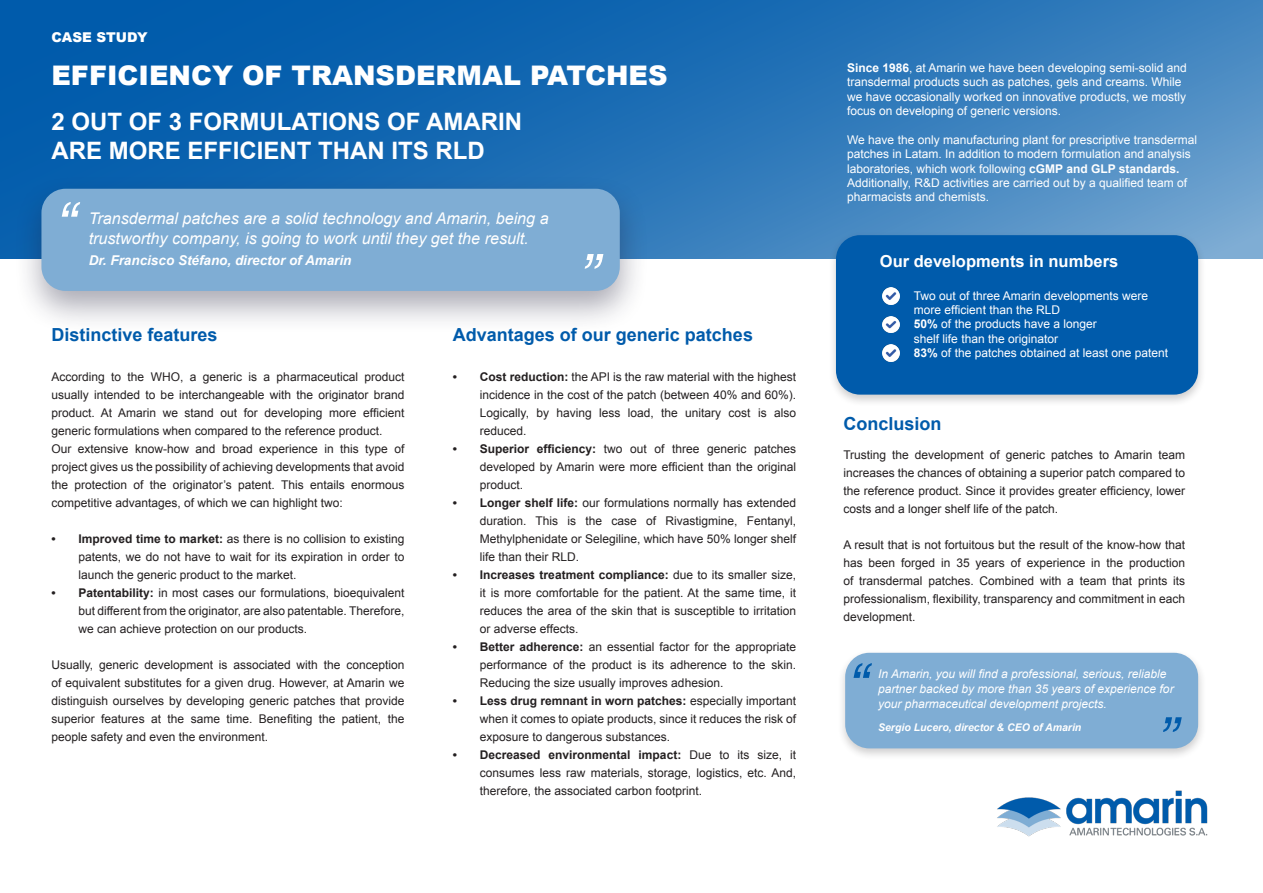
<style>
.page{position:relative;width:1263px;height:893px;background:#fff}
.page>*{position:absolute;margin:0;border:0;box-sizing:border-box;transform-origin:0 0}
.t1{font:italic 60px "Arial";color:#fff}
.t2{font:italic 60px "Arial";color:#005bab}
.t3{font:900 27px "Arial";color:#fff}
.t4{font:700 24px "Arial";color:#fff}
.t5{font:700 18px "Arial";color:#005bab}
.t6{font:700 16.5px "Arial";color:#fff}
.t7{font:italic 16.2px/19.4px "Arial";color:#fff}
.t8{font:italic 700 13.5px "Arial";color:#fff}
.t9{font:900 13.5px "Arial";color:#fff}
.t10{font:12px/18px "Arial";color:#231f20;text-align:justify}
.t11{font:12px/14.4px "Arial";color:#fff}
.t12{font:italic 12px/15px "Arial";color:#fff}
.t13{font:italic 700 10.5px "Arial";color:#fff}
.s1{font-weight:700}
</style>
<div class="page">
<svg style="left:0;top:0;width:1263px;height:258px;background:#2673b7"></svg>
<div style="left:828px;top:231px;width:378px;height:176px;background:#231f20;opacity:.22"></div>
<div style="left:836px;top:235px;width:362px;height:160px;background:#005bab;border-radius:24px"></div>
<div style="left:14px;top:175px;width:635px;height:159px;background:#1f1e39;opacity:.38"></div>
<div style="left:41px;top:189px;width:579px;height:102px;background:#7fadd4;border-radius:24px"></div>
<div style="left:837px;top:649px;width:369px;height:112px;background:#231f20;opacity:.22"></div>
<div style="left:845px;top:653px;width:353px;height:95px;background:#7fadd4;border-radius:24px"></div>
<img style="left:997px;top:790px;width:211px;height:47px">
<img style="left:882px;top:287px;width:17px;height:17px">
<img style="left:882px;top:316px;width:17px;height:17px">
<img style="left:882px;top:345px;width:17px;height:16px">
<p class="t9" style="left:51px;top:28px;width:98px">CASE STUDY</p>
<p class="t3" style="left:51px;top:55px;width:617px">EFFICIENCY OF TRANSDERMAL PATCHES</p>
<p class="t4" style="left:51px;top:106px;width:472px">2 OUT OF 3 FORMULATIONS OF AMARIN</p>
<p class="t4" style="left:51px;top:135px;width:435px">ARE MORE EFFICIENT THAN ITS RLD</p>
<p class="t1" style="left:55px;top:186px;width:21px">“</p>
<p class="t7" style="left:89px;top:209px;width:461px">Transdermal patches are a solid technology and Amarin, being a trustworthy company, is going to work until they get the result.</p>
<p class="t8" style="left:89px;top:251px;width:264px">Dr. Francisco Stéfano, director of Amarin</p>
<p class="t1" style="left:578px;top:237px;width:21px">”</p>
<p class="t5" style="left:51px;top:323px;width:168px">Distinctive features</p>
<p class="t5" style="left:453px;top:323px;width:302px">Advantages of our generic patches</p>
<p class="t10" style="left:51px;top:368px;width:354px">According to the WHO, a generic is a pharmaceutical product usually intended to be interchangeable with the originator brand product. At Amarin we stand out for developing more efficient generic formulations when compared to the reference product.</p>
<p class="t10" style="left:51px;top:440px;width:354px">Our extensive know-how and broad experience in this type of project gives us the possibility of achieving developments that avoid the protection of the originator’s patent. This entails enormous competitive advantages, of which we can highlight two:</p>
<p class="t10" style="left:78px;top:530px;width:327px;text-indent:-27px"><span class="s1">• Improved time to market:</span> as there is no collision to existing patents, we do not have to wait for its expiration in order to launch the generic product to the market.</p>
<p class="t10" style="left:78px;top:584px;width:327px;text-indent:-27px"><span class="s1">• Patentability:</span> in most cases our formulations, bioequivalent but different from the originator, are also patentable. Therefore, we can achieve protection on our products.</p>
<p class="t10" style="left:51px;top:656px;width:354px">Usually, generic development is associated with the conception of equivalent substitutes for a given drug. However, at Amarin we distinguish ourselves by developing generic patches that provide superior features at the same time. Benefiting the patient, the people safety and even the environment.</p>
<p class="t10" style="left:480px;top:368px;width:318px;text-indent:-27px"><span class="s1">• Cost reduction:</span> the API is the raw material with the highest incidence in the cost of the patch (between 40% and 60%).<br>Logically, by having less load, the unitary cost is also reduced.</p>
<p class="t10" style="left:480px;top:440px;width:318px;text-indent:-27px"><span class="s1">• Superior efficiency:</span> two out of three generic patches developed by Amarin were more efficient than the original product.</p>
<p class="t10" style="left:480px;top:494px;width:318px;text-indent:-27px"><span class="s1">• Longer shelf life:</span> our formulations normally has extended duration. This is the case of Rivastigmine, Fentanyl, Methylphenidate or Selegiline, which have 50% longer shelf life than their RLD.</p>
<p class="t10" style="left:480px;top:566px;width:318px;text-indent:-27px"><span class="s1">• Increases treatment compliance:</span> due to its smaller size, it is more comfortable for the patient. At the same time, it reduces the area of the skin that is susceptible to irritation or adverse effects.</p>
<p class="t10" style="left:480px;top:638px;width:318px;text-indent:-27px"><span class="s1">• Better adherence:</span> an essential factor for the appropriate performance of the product is its adherence to the skin.<br>Reducing the size usually improves adhesion.</p>
<p class="t10" style="left:480px;top:692px;width:318px;text-indent:-27px"><span class="s1">• Less drug remnant in worn patches:</span> especially important when it comes to opiate products, since it reduces the risk of exposure to dangerous substances.</p>
<p class="t10" style="left:480px;top:746px;width:318px;text-indent:-27px"><span class="s1">• Decreased environmental impact:</span> Due to its size, it consumes less raw materials, storage, logistics, etc. And, therefore, the associated carbon footprint.</p>
<p class="t11" style="left:847px;top:61px;width:341px"><span class="s1">Since 1986</span>, at Amarin we have been developing semi-solid and transdermal products such as patches, gels and creams. While we have occasionally worked on innovative products, we mostly focus on developing of generic versions.</p>
<p class="t11" style="left:847px;top:133px;width:351px">We have the only manufacturing plant for prescriptive transdermal patches in Latam. In addition to modern formulation and analysis laboratories, which work following <span class="s1">cGMP and GLP standards.<br></span>Additionally, R&amp;D activities are carried out by a qualified team of pharmacists and chemists.</p>
<p class="t6" style="left:880px;top:250px;width:240px">Our developments in numbers</p>
<p class="t11" style="left:914px;top:288px;width:236px;text-indent:-27px">• Two out of three Amarin developments were more efficient than the RLD</p>
<p class="t11" style="left:914px;top:317px;width:184px;text-indent:-27px"><span class="s1">• 50%</span> of the products have a longer shelf life than the originator</p>
<p class="t11" style="left:887px;top:346px;width:283px"><span class="s1">• 83%</span> of the patches obtained at least one patent</p>
<p class="t5" style="left:843px;top:412px;width:100px">Conclusion</p>
<p class="t10" style="left:843px;top:446px;width:343px">Trusting the development of generic patches to Amarin team increases the chances of obtaining a superior patch compared to the reference product. Since it provides greater efficiency, lower costs and a longer shelf life of the patch.</p>
<p class="t10" style="left:843px;top:536px;width:343px">A result that is not fortuitous but the result of the know-how that has been forged in 35 years of experience in the production of transdermal patches. Combined with a team that prints its professionalism, flexibility, transparency and commitment in each development.</p>
<p class="t2" style="left:847px;top:647px;width:21px">“</p>
<p class="t12" style="left:878px;top:667px;width:297px">In Amarin, you will find a professional, serious, reliable partner backed by more than 35 years of experience for your pharmaceutical development projects.</p>
<p class="t13" style="left:878px;top:721px;width:205px">Sergio Lucero, director &amp; CEO of Amarin</p>
<p class="t2" style="left:1157px;top:700px;width:21px">”</p>
</div>
